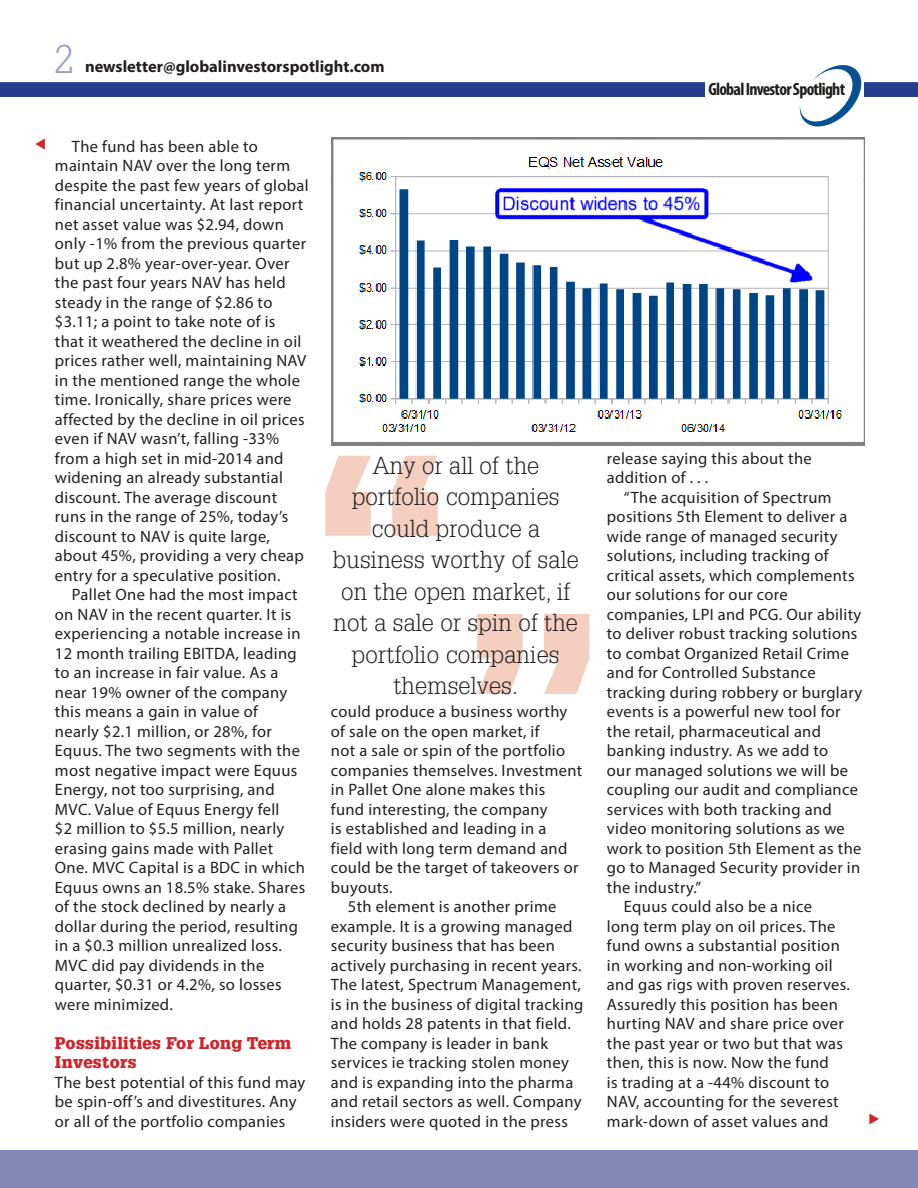
<style>
.page{position:relative;width:918px;height:1188px;background:#fff}
.page>*{position:absolute;margin:0;border:0;box-sizing:border-box;transform-origin:0 0}
.t1{font:900 261.3px "Glypha";color:#f4cfc0}
.t2{font:300 39px "Glypha";color:#9b9bc6}
.GIS_quote{font:300 24px/31.5px "Glypha";letter-spacing:.01em;color:#231f20;text-align:center}
.t3{font:700 condensed 17.85px "Myriad Pro";letter-spacing:-.04em;color:#1e1f1d}
.gis_body_1{font:16.5px/19.5px "Myriad Pro";letter-spacing:.02em;color:#231f20}
.t4{font:700 16.5px "Myriad Pro";color:#231f20}
.GIS_x_head{font:900 16.5px/19.5px "Glypha";letter-spacing:.02em;color:#d1232a}
</style>
<div class="page">
<div style="left:0;top:0;width:918px;height:97px;background:#253f8e"></div>
<div style="left:0;top:0;width:918px;height:82px;background:#fff"></div>
<div style="left:706px;top:16px;width:158px;height:122px;background:#fff"></div>
<svg style="left:799px;top:65px;width:62px;height:61px"></svg>
<div style="left:0;top:1150px;width:918px;height:38px;background:#8688ba"></div>
<img style="left:331px;top:138px;width:534px;height:307px">
<p class="t2" style="left:54px;top:37px;width:21px">2</p>
<p class="t4" style="left:85px;top:55px;width:301px">newsletter@globalinvestorspotlight.com</p>
<p class="gis_body_1" style="left:55px;top:136px;width:255px;text-indent:17px">The fund has been able to maintain NAV over the long term despite the past few years of global financial uncertainty. At last report net asset value was $2.94, down only -1% from the previous quarter but up 2.8% year-over-year. Over the past four years NAV has held steady in the range of $2.86 to $3.11; a point to take note of is<br>that it weathered the decline in oil prices rather well, maintaining NAV in the mentioned range the whole time. Ironically, share prices were affected by the decline in oil prices even if NAV wasn’t, falling -33% from a high set in mid-2014 and widening an already substantial discount. The average discount runs in the range of 25%, today’s discount to NAV is quite large, about 45%, providing a very cheap entry for a speculative position.</p>
<p class="gis_body_1" style="left:55px;top:585px;width:252px;text-indent:17px">Pallet One had the most impact on NAV in the recent quarter. It is experiencing a notable increase in<br>12 month trailing EBITDA, leading to an increase in fair value. As a near 19% owner of the company this means a gain in value of nearly $2.1 million, or 28%, for<br>Equus. The two segments with the most negative impact were Equus<br>Energy, not too surprising, and<br>MVC. Value of Equus Energy fell<br>$2 million to $5.5 million, nearly erasing gains made with Pallet<br>One. MVC Capital is a BDC in which<br>Equus owns an 18.5% stake. Shares of the stock declined by nearly a dollar during the period, resulting in a $0.3 million unrealized loss.<br>MVC did pay dividends in the quarter, $0.31 or 4.2%, so losses were minimized.</p>
<p class="GIS_x_head" style="left:55px;top:1033px;width:238px">Possibilities For Long Term<br>Investors</p>
<p class="gis_body_1" style="left:55px;top:1072px;width:252px">The best potential of this fund may be spin-off’s and divestitures. Any or all of the portfolio companies</p>
<p class="t1" style="left:309px;top:391px;width:147px">“</p>
<p class="GIS_quote" style="left:333px;top:544px;width:247px">business worthy of sale</p>
<p class="GIS_quote" style="left:372px;top:450px;width:168px">Any or all of the</p>
<p class="GIS_quote" style="left:352px;top:481px;width:209px">portfolio companies could produce a</p>
<p class="GIS_quote" style="left:334px;top:576px;width:246px">on the open market, if not a sale or spin of the portfolio companies themselves.</p>
<p class="t1" style="left:606px;top:758px;width:147px;rotate:-180deg">“</p>
<p class="gis_body_1" style="left:331px;top:702px;width:253px">could produce a business worthy of sale on the open market, if<br>not a sale or spin of the portfolio companies themselves. Investment in Pallet One alone makes this fund interesting, the company<br>is established and leading in a<br>field with long term demand and could be the target of takeovers or buyouts.</p>
<p class="gis_body_1" style="left:331px;top:897px;width:254px;text-indent:17px">5th element is another prime example. It is a growing managed security business that has been actively purchasing in recent years.<br>The latest, Spectrum Management, is in the business of digital tracking and holds 28 patents in that field.<br>The company is leader in bank services ie tracking stolen money and is expanding into the pharma and retail sectors as well. Company insiders were quoted in the press</p>
<p class="t3" style="left:708px;top:78px;width:138px">Global Investor Spotlight</p>
<p class="gis_body_1" style="left:607px;top:448px;width:206px">release saying this about the addition of . . .</p>
<p class="gis_body_1" style="left:607px;top:487px;width:257px;text-indent:17px">“The acquisition of Spectrum positions 5th Element to deliver a wide range of managed security solutions, including tracking of critical assets, which complements our solutions for our core companies, LPI and PCG. Our ability to deliver robust tracking solutions to combat Organized Retail Crime and for Controlled Substance tracking during robbery or burglary events is a powerful new tool for the retail, pharmaceutical and banking industry. As we add to<br>our managed solutions we will be coupling our audit and compliance services with both tracking and video monitoring solutions as we work to position 5th Element as the go to Managed Security provider in the industry.”</p>
<p class="gis_body_1" style="left:607px;top:897px;width:244px;text-indent:17px">Equus could also be a nice<br>long term play on oil prices. The fund owns a substantial position in working and non-working oil and gas rigs with proven reserves.<br>Assuredly this position has been hurting NAV and share price over the past year or two but that was then, this is now. Now the fund<br>is trading at a -44% discount to<br>NAV, accounting for the severest mark-down of asset values and</p>
</div>
